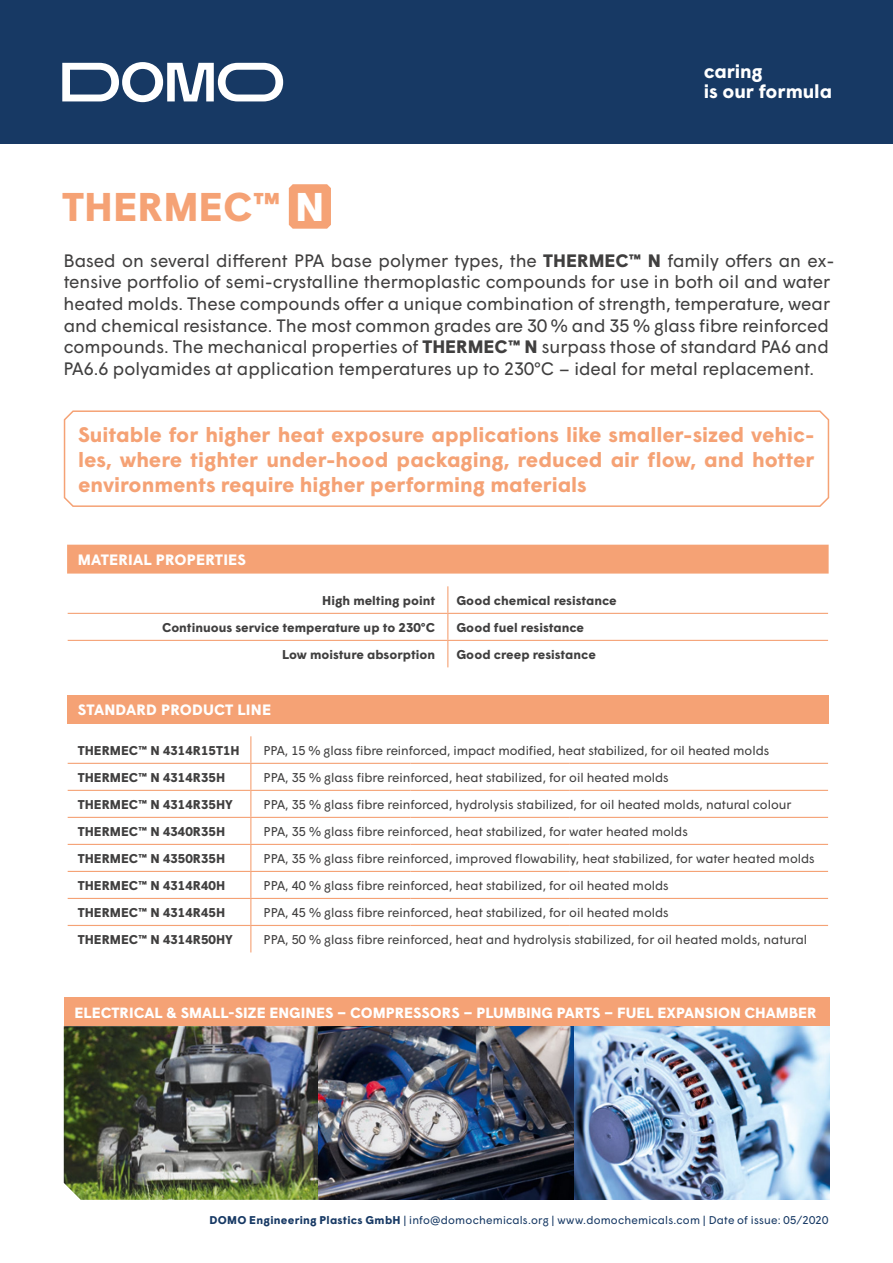
<style>
.page{position:relative;width:893px;height:1263px;background:#fff}
.page>*{position:absolute;margin:0;border:0;box-sizing:border-box;transform-origin:0 0}
.t1{font:700 40.05px "Wigrum";color:#f5a275}
.t2{font:700 21px/25.2px "Wigrum";color:#f5a275;text-align:justify}
.t3{font:700 19.2px/19.5px "Wigrum";letter-spacing:-.005em;color:#fff}
.t4{font:18px/21.6px "Wigrum";color:#403f3f}
.t5{font:700 15px "Wigrum";letter-spacing:.01em;color:#fff}
.t6{font:700 14.85px "Wigrum";color:#fff}
.t7{font:12.75px "Wigrum";color:#403f3f}
.t8{font:700 12.75px "Wigrum";color:#403f3f}
.t9{font:11.25px "Wigrum";letter-spacing:.015em;color:#173964}
.s1{color:#fff}
.s2{font-weight:700}
</style>
<div class="page">
<div style="left:67px;top:695px;width:762px;height:28px;background:#f5a275"></div>
<hr style="left:68px;top:763px;width:183px;height:1px;background:#f5a275">
<hr style="left:251px;top:763px;width:159px;height:1px;background:#f5a275">
<hr style="left:410px;top:763px;width:160px;height:1px;background:#f5a275">
<hr style="left:570px;top:763px;width:258px;height:1px;background:#f5a275">
<hr style="left:68px;top:790px;width:183px;height:1px;background:#f5a275">
<hr style="left:251px;top:790px;width:159px;height:1px;background:#f5a275">
<hr style="left:410px;top:790px;width:160px;height:1px;background:#f5a275">
<hr style="left:570px;top:790px;width:258px;height:1px;background:#f5a275">
<hr style="left:68px;top:817px;width:183px;height:1px;background:#f5a275">
<hr style="left:251px;top:817px;width:159px;height:1px;background:#f5a275">
<hr style="left:410px;top:817px;width:160px;height:1px;background:#f5a275">
<hr style="left:570px;top:817px;width:258px;height:1px;background:#f5a275">
<hr style="left:68px;top:844px;width:183px;height:1px;background:#f5a275">
<hr style="left:251px;top:844px;width:159px;height:1px;background:#f5a275">
<hr style="left:410px;top:844px;width:160px;height:1px;background:#f5a275">
<hr style="left:570px;top:844px;width:258px;height:1px;background:#f5a275">
<hr style="left:68px;top:871px;width:183px;height:1px;background:#f5a275">
<hr style="left:251px;top:871px;width:159px;height:1px;background:#f5a275">
<hr style="left:410px;top:871px;width:160px;height:1px;background:#f5a275">
<hr style="left:570px;top:871px;width:258px;height:1px;background:#f5a275">
<hr style="left:68px;top:898px;width:183px;height:1px;background:#f5a275">
<hr style="left:251px;top:898px;width:159px;height:1px;background:#f5a275">
<hr style="left:410px;top:898px;width:160px;height:1px;background:#f5a275">
<hr style="left:570px;top:898px;width:258px;height:1px;background:#f5a275">
<hr style="left:68px;top:925px;width:183px;height:1px;background:#f5a275">
<hr style="left:251px;top:925px;width:159px;height:1px;background:#f5a275">
<hr style="left:410px;top:925px;width:160px;height:1px;background:#f5a275">
<hr style="left:570px;top:925px;width:258px;height:1px;background:#f5a275">
<svg style="left:250px;top:736px;width:1px;height:216px"></svg>
<div style="left:67px;top:545px;width:762px;height:29px;background:#f5a275"></div>
<hr style="left:68px;top:613px;width:380px;height:1px;background:#f5a275">
<hr style="left:448px;top:613px;width:380px;height:1px;background:#f5a275">
<hr style="left:68px;top:640px;width:380px;height:1px;background:#f5a275">
<hr style="left:448px;top:640px;width:380px;height:1px;background:#f5a275">
<svg style="left:447px;top:586px;width:1px;height:81px"></svg>
<div style="left:289px;top:184px;width:42px;height:45px;background:#f5a275"></div>
<svg style="left:63px;top:410px;width:767px;height:97px"></svg>
<img style="left:64px;top:1026px;width:765px;height:174px">
<div style="left:0;top:0;width:893px;height:143px;background:#173964"></div>
<svg style="left:62px;top:62px;width:221px;height:40px"></svg>
<div style="left:64px;top:997px;width:766px;height:29px;background:#f5a275"></div>
<h3 class="t3" style="left:704px;top:60px;width:130px">caring<br>is our formula</h3>
<h1 class="t1" style="left:62px;top:176px;width:264px">THERMEC™ <span class="s1">N</span></h1>
<p class="t4" style="left:63px;top:248px;width:773px">Based on several different PPA base polymer types, the <span class="s2">THERMEC™ N</span> family offers an ex&shy;tensive portfolio of semi-crystalline thermoplastic compounds for use in both oil and water heated molds. These compounds offer a unique combination of strength, temperature, wear and chemical resistance. The most common grades are 30 % and 35 % glass fibre reinforced compounds. The mechanical properties of <span class="s2">THERMEC™ N</span> surpass those of standard PA6 and PA6.6 polyamides at application temperatures up to 230°C – ideal for metal replacement.</p>
<h2 class="t2" style="left:78px;top:420px;width:738px">Suitable for higher heat exposure applications like smaller-sized vehic&shy;les, where tighter under-hood packaging, reduced air flow, and hotter environments require higher performing materials</h2>
<p class="t5" style="left:78px;top:548px;width:170px">MATERIAL PROPERTIES</p>
<p class="t8" style="left:322px;top:591px;width:114px">High melting point</p>
<p class="t8" style="left:456px;top:591px;width:162px">Good chemical resistance</p>
<p class="t8" style="left:162px;top:618px;width:274px">Continuous service temperature up to 230°C</p>
<p class="t8" style="left:456px;top:618px;width:129px">Good fuel resistance</p>
<p class="t8" style="left:282px;top:645px;width:154px">Low moisture absorption</p>
<p class="t8" style="left:456px;top:645px;width:141px">Good creep resistance</p>
<p class="t5" style="left:78px;top:698px;width:195px">STANDARD PRODUCT LINE</p>
<p class="t8" style="left:78px;top:741px;width:163px">THERMEC™ N 4314R15T1H</p>
<p class="t7" style="left:264px;top:741px;width:507px">PPA, 15 % glass fibre reinforced, impact modified, heat stabilized, for oil heated molds</p>
<p class="t8" style="left:78px;top:768px;width:149px">THERMEC™ N 4314R35H</p>
<p class="t7" style="left:264px;top:768px;width:407px">PPA, 35 % glass fibre reinforced, heat stabilized, for oil heated molds</p>
<p class="t8" style="left:78px;top:795px;width:157px">THERMEC™ N 4314R35HY</p>
<p class="t7" style="left:264px;top:795px;width:529px">PPA, 35 % glass fibre reinforced, hydrolysis stabilized, for oil heated molds, natural colour</p>
<p class="t8" style="left:78px;top:822px;width:149px">THERMEC™ N 4340R35H</p>
<p class="t7" style="left:264px;top:822px;width:426px">PPA, 35 % glass fibre reinforced, heat stabilized, for water heated molds</p>
<p class="t8" style="left:78px;top:849px;width:149px">THERMEC™ N 4350R35H</p>
<p class="t7" style="left:264px;top:849px;width:553px">PPA, 35 % glass fibre reinforced, improved flowability, heat stabilized, for water heated molds</p>
<p class="t8" style="left:78px;top:876px;width:149px">THERMEC™ N 4314R40H</p>
<p class="t7" style="left:264px;top:876px;width:407px">PPA, 40 % glass fibre reinforced, heat stabilized, for oil heated molds</p>
<p class="t8" style="left:78px;top:903px;width:149px">THERMEC™ N 4314R45H</p>
<p class="t7" style="left:264px;top:903px;width:407px">PPA, 45 % glass fibre reinforced, heat stabilized, for oil heated molds</p>
<p class="t8" style="left:78px;top:930px;width:157px">THERMEC™ N 4314R50HY</p>
<p class="t7" style="left:264px;top:930px;width:545px">PPA, 50 % glass fibre reinforced, heat and hydrolysis stabilized, for oil heated molds, natural</p>
<p class="t6" style="left:74px;top:1001px;width:744px">ELECTRICAL &amp; SMALL-SIZE ENGINES – COMPRESSORS – PLUMBING PARTS – FUEL EXPANSION CHAMBER</p>
<p class="t9" style="left:210px;top:1212px;width:620px"><span class="s2">DOMO Engineering Plastics GmbH</span> | info@domochemicals.org | www.domochemicals.com | Date of issue: 05/2020</p>
</div>
